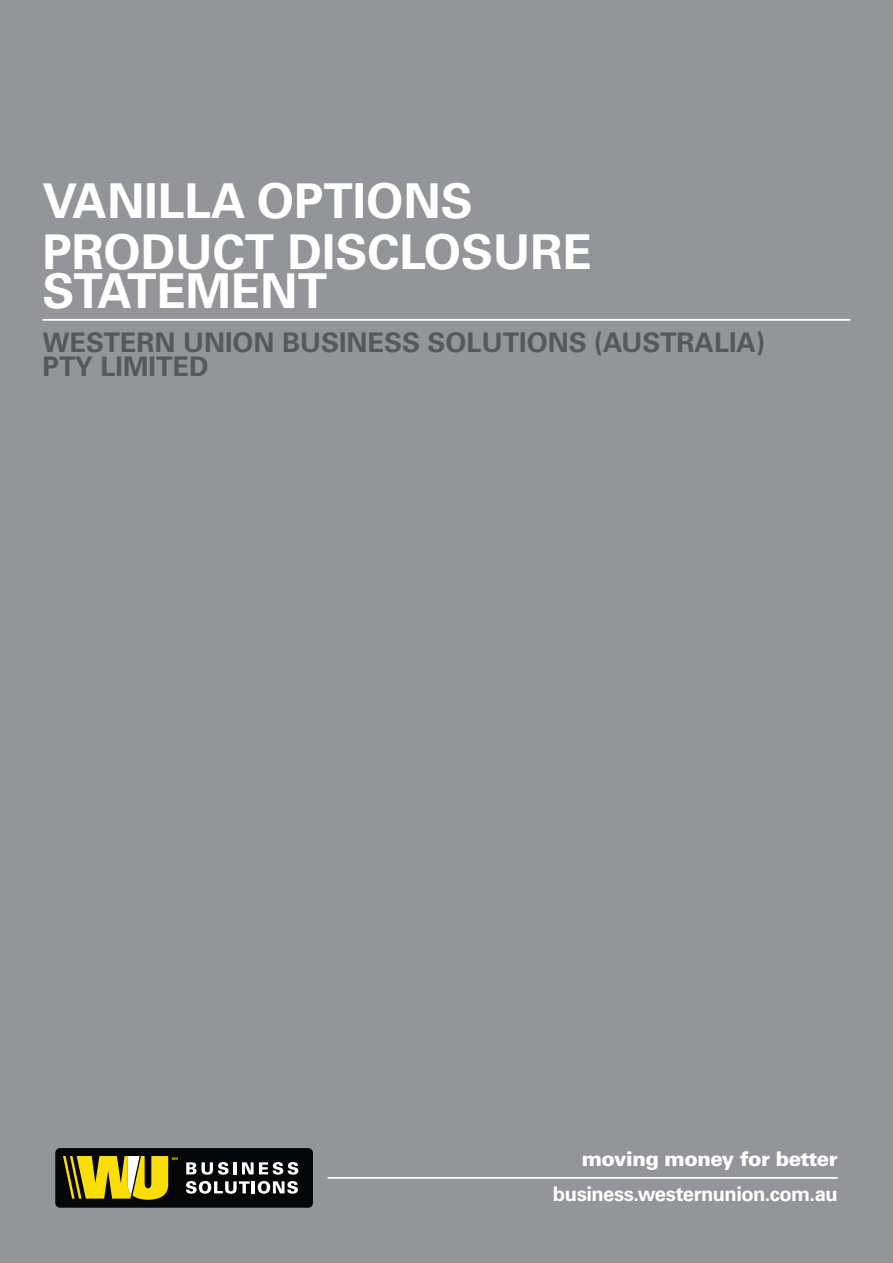
<style>
.page{position:relative;width:893px;height:1263px;background:#939598}
.page>*{position:absolute;margin:0;border:0;box-sizing:border-box;transform-origin:0 0}
.t1{font:700 48px/39px "Univers LT Pro 65";color:#fff}
.t2{font:700 27px "Univers LT Pro 65";color:#57585a}
.Omnichannel{font:700 20.25px "Univers LT Pro 65";letter-spacing:-.025em;color:#fff}
.t3{font:900 20.25px "Univers LT Std";letter-spacing:-.025em;color:#fff}
</style>
<div class="page">
<div style="left:55px;top:1148px;width:258px;height:60px;background:#050607;border-radius:5px"></div>
<svg style="left:63px;top:1156px;width:115px;height:44px"></svg>
<svg style="left:186px;top:1162px;width:43px;height:13px"></svg>
<hr style="left:233px;top:1162px;width:4px;height:12px;background:#fff">
<svg style="left:242px;top:1162px;width:56px;height:13px"></svg>
<svg style="left:186px;top:1181px;width:112px;height:13px"></svg>
<hr style="left:328px;top:1177px;width:510px;height:2px;background:#fff">
<hr style="left:43px;top:319px;width:807px;height:2px;background:#fff">
<p class="t1" style="left:43px;top:181px;width:432px">VANILLA OPTIONS</p>
<p class="t1" style="left:43px;top:233px;width:551px">PRODUCT DISCLOSURE<br>STATEMENT</p>
<p class="t2" style="left:43px;top:326px;width:724px">WESTERN UNION BUSINESS SOLUTIONS (AUSTRALIA)</p>
<p class="t2" style="left:43px;top:350px;width:167px">PTY LIMITED</p>
<p class="t3" style="left:582px;top:1146px;width:257px">moving money for better</p>
<p class="Omnichannel" style="left:553px;top:1182px;width:286px">business.westernunion.com.au</p>
</div>
